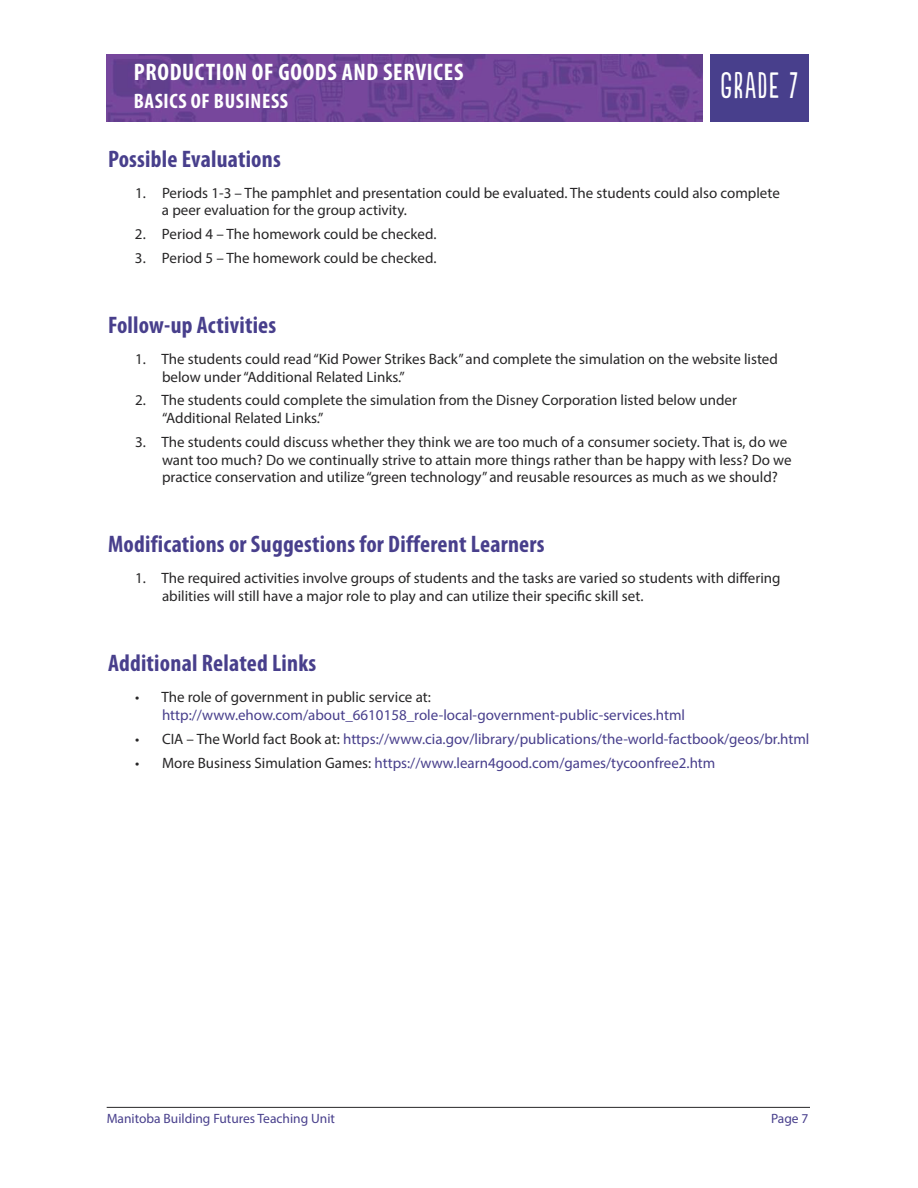
<style>
.page{position:relative;width:918px;height:1188px;background:#fff}
.page>*{position:absolute;margin:0;border:0;box-sizing:border-box;transform-origin:0 0}
.t1{font:34.5px "Populaire";letter-spacing:.05em;color:#fff}
.t2{font:700 condensed 24px "Myriad Pro";letter-spacing:.01em;color:#483f8c}
.t3{font:700 condensed 24px "Myriad Pro";letter-spacing:.03em;color:#fff}
.t4{font:700 condensed 21px "Myriad Pro";letter-spacing:.03em;color:#fff}
.t5{font:15px/17.7px "Myriad Pro";color:#272627}
.t6{font:15px "Myriad Pro";color:#483f8c}
.t7{font:13.5px "Myriad Pro";color:#483f8c}
.s1{color:#272627}
</style>
<div class="page">
<hr style="left:107px;top:1107px;width:703px;height:1px;background:#272627">
<div style="left:710px;top:54px;width:99px;height:68px;background:#483f8c"></div>
<img style="left:107px;top:54px;width:595px;height:67px">
<h2 class="t3" style="left:134px;top:63px;width:331px">PRODUCTION OF GOODS AND SERVICES</h2>
<h3 class="t4" style="left:134px;top:94px;width:156px">BASICS OF BUSINESS</h3>
<h1 class="t1" style="left:720px;top:66px;width:79px">GRADE 7</h1>
<h2 class="t2" style="left:108px;top:150px;width:174px">Possible Evaluations</h2>
<p class="t5" style="left:162px;top:185px;width:619px;text-indent:-27px">1. Periods 1-3 – The pamphlet and presentation could be evaluated. The students could also complete a peer evaluation for the group activity.</p>
<p class="t5" style="left:135px;top:226px;width:303px">2. Period 4 – The homework could be checked.</p>
<p class="t5" style="left:135px;top:250px;width:303px">3. Period 5 – The homework could be checked.</p>
<h2 class="t2" style="left:108px;top:316px;width:170px">Follow-up Activities</h2>
<p class="t5" style="left:162px;top:351px;width:617px;text-indent:-27px">1. The students could read“Kid Power Strikes Back” and complete the simulation on the website listed below under“Additional Related Links.”</p>
<p class="t5" style="left:162px;top:393px;width:576px;text-indent:-27px">2. The students could complete the simulation from the Disney Corporation listed below under “Additional Related Links.”</p>
<p class="t5" style="left:162px;top:434px;width:631px;text-indent:-27px">3. The students could discuss whether they think we are too much of a consumer society. That is, do we want too much? Do we continually strive to attain more things rather than be happy with less? Do we practice conservation and utilize “green technology” and reusable resources as much as we should?</p>
<h2 class="t2" style="left:108px;top:536px;width:438px">Modifications or Suggestions for Different Learners</h2>
<p class="t5" style="left:162px;top:571px;width:620px;text-indent:-27px">1. The required activities involve groups of students and the tasks are varied so students with differing abilities will still have a major role to play and can utilize their specific skill set.</p>
<h2 class="t2" style="left:108px;top:655px;width:210px">Additional Related Links</h2>
<p class="t5" style="left:135px;top:690px;width:297px">• The role of government in public service at:</p>
<p class="t6" style="left:162px;top:709px;width:525px">http://www.ehow.com/about_6610158_role-local-government-public-services.html</p>
<p class="t6" style="left:135px;top:733px;width:676px"><span class="s1">• CIA – The World fact Book at:</span> https://www.cia.gov/library/publications/the-world-factbook/geos/br.html</p>
<p class="t6" style="left:135px;top:757px;width:582px"><span class="s1">• More Business Simulation Games:</span> https://www.learn4good.com/games/tycoonfree2.htm</p>
<p class="t7" style="left:107px;top:1114px;width:230px">Manitoba Building Futures Teaching Unit</p>
<p class="t7" style="left:771px;top:1114px;width:39px">Page 7</p>
</div>
